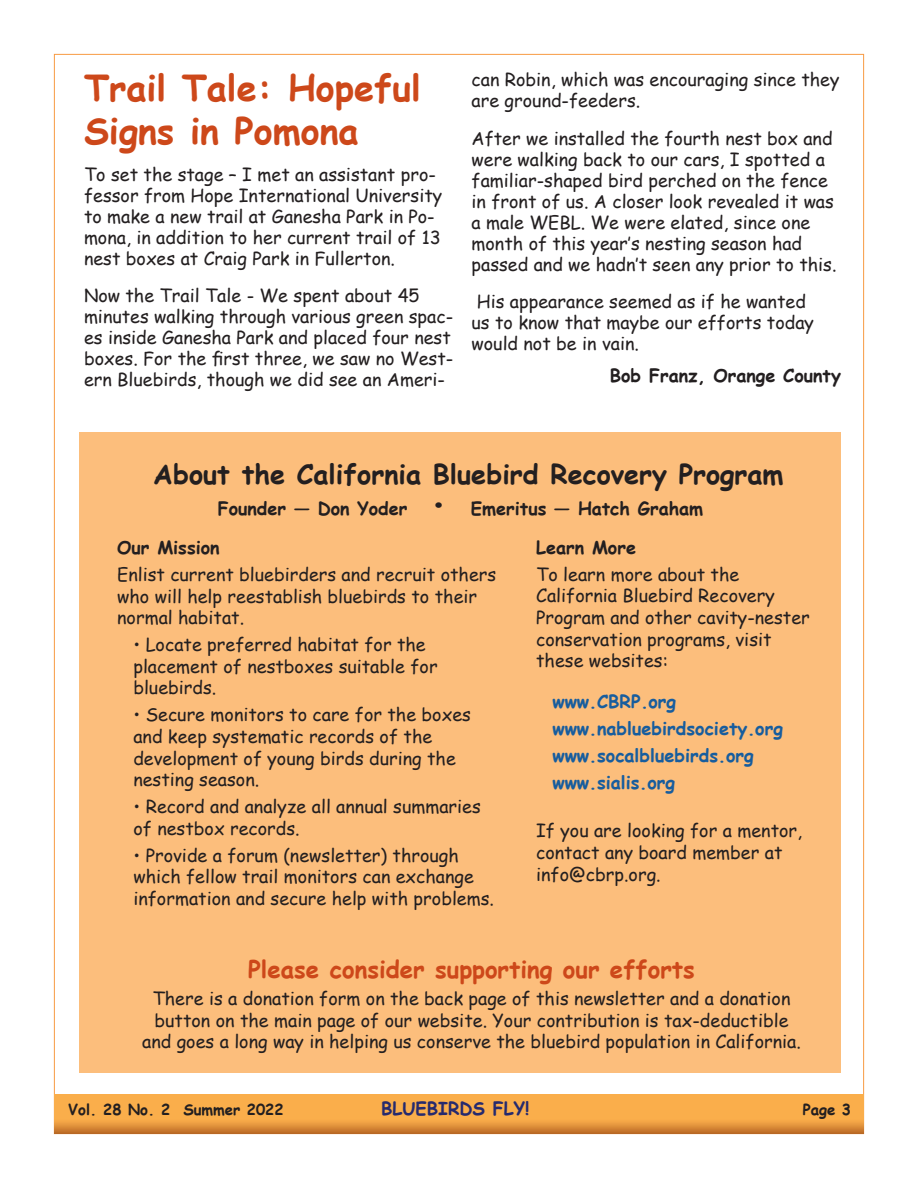
<style>
.page{position:relative;width:918px;height:1188px;background:#fff}
.page>*{position:absolute;margin:0;border:0;box-sizing:border-box;transform-origin:0 0}
.t1{font:700 36px/43.2px "Comic Sans MS";color:#cd481a}
.t2{font:700 27px "Comic Sans MS";color:#231f20}
.t3{font:700 24px "Comic Sans MS";color:#cd481a}
.t4{font:18px/21.6px "Comic Sans MS";color:#231f20}
.t5{font:700 18px "Comic Sans MS";color:#231f20}
.t6{font:700 18px "Comic Sans MS";color:#175d9e}
.t7{font:700 18px "Comic Sans MS";color:#262a6e}
.t8{font:700 15px "Comic Sans MS";color:#231f20}
.s1{font-size:27px}
</style>
<div class="page">
<svg style="left:55px;top:1094px;width:809px;height:40px;background:#eea144"></svg>
<div style="left:80px;top:432px;width:761px;height:640px;background:#fcbe7c"></div>
<p class="t1" style="left:84px;top:65px;width:339px">Trail Tale: Hopeful<br>Signs in Pomona</p>
<p class="t4" style="left:84px;top:164px;width:360px;line-height:21px">To set the stage – I met an assistant pro&shy;fessor from Hope International University to make a new trail at Ganesha Park in Po&shy;mona, in addition to her current trail of 13 nest boxes at Craig Park in Fullerton.</p>
<p class="t4" style="left:84px;top:285px;width:371px;line-height:21px">Now the Trail Tale - We spent about 45 minutes walking through various green spac&shy;es inside Ganesha Park and placed four nest boxes. For the first three, we saw no West&shy;ern Bluebirds, though we did see an Ameri-</p>
<p class="t4" style="left:472px;top:69px;width:370px;line-height:21px">can Robin, which was encouraging since they are ground-feeders.</p>
<p class="t4" style="left:472px;top:127px;width:367px;line-height:21px">After we installed the fourth nest box and were walking back to our cars, I spotted a familiar-shaped bird perched on the fence in front of us. A closer look revealed it was a male WEBL. We were elated, since one month of this year’s nesting season had passed and we hadn’t seen any prior to this.</p>
<p class="t4" style="left:472px;top:290px;width:344px;line-height:21px">His appearance seemed as if he wanted us to know that maybe our efforts today would not be in vain.</p>
<p class="t5" style="left:610px;top:362px;width:233px">Bob Franz, Orange County</p>
<p class="t2" style="left:153px;top:454px;width:632px">About the California Bluebird Recovery Program</p>
<p class="t5" style="left:218px;top:495px;width:231px">Founder — Don Yoder <span class="s1">•</span></p>
<p class="t5" style="left:471px;top:495px;width:234px">Emeritus — Hatch Graham</p>
<p class="t5" style="left:117px;top:534px;width:104px">Our Mission</p>
<p class="t4" style="left:117px;top:563px;width:381px">Enlist current bluebirders and recruit others who will help reestablish bluebirds to their normal habitat.</p>
<p class="t4" style="left:133px;top:633px;width:306px">• Locate preferred habitat for the placement of nestboxes suitable for bluebirds.</p>
<p class="t4" style="left:133px;top:704px;width:339px">• Secure monitors to care for the boxes and keep systematic records of the development of young birds during the nesting season.</p>
<p class="t4" style="left:133px;top:795px;width:349px">• Record and analyze all annual summaries of nestbox records.</p>
<p class="t4" style="left:133px;top:844px;width:362px">• Provide a forum (newsletter) through which fellow trail monitors can exchange information and secure help with problems.</p>
<p class="t5" style="left:536px;top:534px;width:101px">Learn More</p>
<p class="t4" style="left:536px;top:563px;width:275px">To learn more about the<br>California Bluebird Recovery<br>Program and other cavity-nester conservation programs, visit these websites:</p>
<p class="t6" style="left:552px;top:688px;width:125px">www.CBRP.org</p>
<p class="t6" style="left:552px;top:715px;width:232px">www.nabluebirdsociety.org</p>
<p class="t6" style="left:552px;top:742px;width:203px">www.socalbluebirds.org</p>
<p class="t6" style="left:552px;top:769px;width:124px">www.sialis.org</p>
<p class="t4" style="left:536px;top:819px;width:268px">If you are looking for a mentor, contact any board member at info@cbrp.org.</p>
<p class="t3" style="left:248px;top:951px;width:448px">Please consider supporting our efforts</p>
<p class="t4" style="left:142px;top:987px;width:660px;text-align:center">There is a donation form on the back page of this newsletter and a donation button on the main page of our website. Your contribution is tax-deductible and goes a long way in helping us conserve the bluebird population in California.</p>
<p class="t8" style="left:68px;top:1099px;width:217px">Vol. 28 No. 2 Summer 2022</p>
<p class="t7" style="left:381px;top:1095px;width:150px">BLUEBIRDS FLY!</p>
<p class="t8" style="left:803px;top:1099px;width:50px">Page 3</p>
</div>
